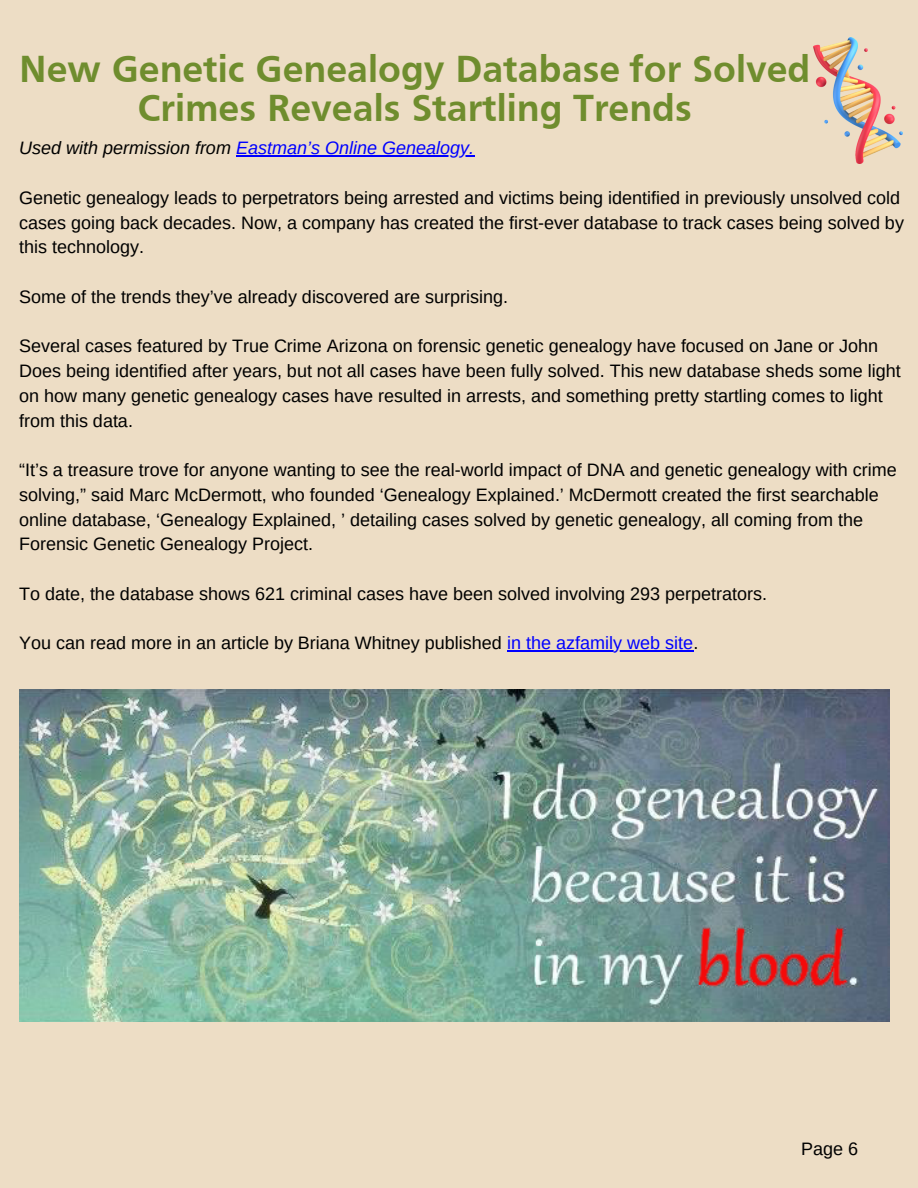
<style>
.page{position:relative;width:918px;height:1188px;background:#edddc5}
.page>*{position:absolute;margin:0;border:0;box-sizing:border-box;transform-origin:0 0}
.t1{font:700 39px/39.3px "Frutiger";color:#6f8d2e;text-align:center}
.t2{font:18px/24.8px "Arimo";color:#000}
.t3{font:italic 18px "Arimo";color:#00f}
.s1{color:#000}
.s2{color:#00f}
</style>
<div class="page">
<img style="left:814px;top:38px;width:89px;height:126px">
<hr style="left:236px;top:156px;width:233px;height:1px;background:#00f">
<hr style="left:507px;top:651px;width:186px;height:1px;background:#00f">
<img style="left:19px;top:689px;width:871px;height:332px">
<h1 class="t1" style="left:19px;top:53px;width:793px">New Genetic Genealogy Database for Solved<br>Crimes Reveals Startling Trends</h1>
<p class="t3" style="left:19px;top:138px;width:457px"><span class="s1">Used with permission from</span> Eastman’s Online Genealogy.</p>
<p class="t2" style="left:19px;top:185px;width:886px">Genetic genealogy leads to perpetrators being arrested and victims being identified in previously unsolved cold cases going back decades. Now, a company has created the first-ever database to track cases being solved by this technology.</p>
<p class="t2" style="left:19px;top:284px;width:490px">Some of the trends they’ve already discovered are surprising.</p>
<p class="t2" style="left:19px;top:334px;width:883px">Several cases featured by True Crime Arizona on forensic genetic genealogy have focused on Jane or John Does being identified after years, but not all cases have been fully solved. This new database sheds some light on how many genetic genealogy cases have resulted in arrests, and something pretty startling comes to light from this data.</p>
<p class="t2" style="left:19px;top:458px;width:879px">“It’s a treasure trove for anyone wanting to see the real-world impact of DNA and genetic genealogy with crime solving,” said Marc McDermott, who founded ‘Genealogy Explained.’ McDermott created the first searchable online database, ‘Genealogy Explained, ’ detailing cases solved by genetic genealogy, all coming from the Forensic Genetic Genealogy Project.</p>
<p class="t2" style="left:19px;top:581px;width:749px">To date, the database shows 621 criminal cases have been solved involving 293 perpetrators.</p>
<p class="t2" style="left:19px;top:631px;width:681px">You can read more in an article by Briana Whitney published <span class="s2">in the azfamily web site</span>.</p>
<p class="t2" style="left:801px;top:1136px;width:59px">Page 6</p>
</div>
